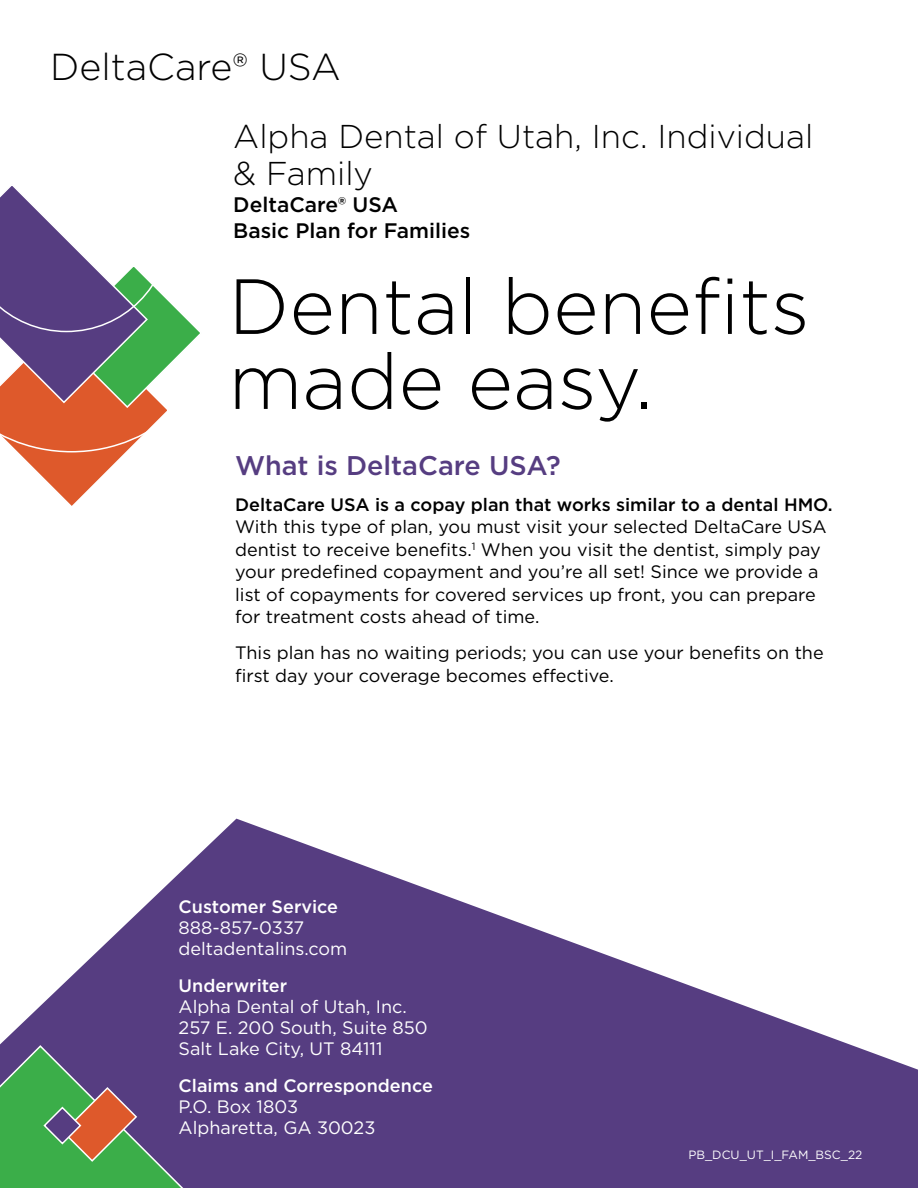
<style>
.page{position:relative;width:918px;height:1188px;background:#fff}
.page>*{position:absolute;margin:0;border:0;box-sizing:border-box;transform-origin:0 0}
.Headline{font:300 78px/75px "Gotham";color:#000}
.DeltaCare_USA_-_Prod{font:300 37.5px "Gotham";color:#000}
.t1{font:300 33px/37.5px "Gotham";color:#000}
.Paragraph_Header{font:500 27px "Gotham";color:#563d81}
.t2{font:500 21px "Gotham";color:#000}
.Body_Copy{font:18px/22.5px "Gotham";color:#000}
.Reversed_Copy{font:18px/21px "Gotham";color:#fff}
.Address_Headers{font:500 18px "Gotham";color:#fff}
.Indentifier{font:12px "Gotham";color:#fff}
.s1{font-weight:500}
</style>
<div class="page">
<svg style="left:0;top:819px;width:918px;height:369px;fill:#563d81"></svg>
<svg style="left:18px;top:452px;width:108px;height:54px"></svg>
<svg style="left:0;top:186px;width:200px;height:266px"></svg>
<svg style="left:0;top:1044px;width:251px;height:144px"></svg>
<p class="DeltaCare_USA_-_Prod" style="left:50px;top:43px;width:292px">DeltaCare® USA</p>
<p class="t1" style="left:233px;top:117px;width:582px">Alpha Dental of Utah, Inc. Individual &amp; Family</p>
<p class="t2" style="left:233px;top:191px;width:166px">DeltaCare® USA</p>
<p class="t2" style="left:233px;top:216px;width:239px">Basic Plan for Families</p>
<p class="Headline" style="left:228px;top:267px;width:583px">Dental benefits made easy.</p>
<p class="Paragraph_Header" style="left:235px;top:447px;width:327px">What is DeltaCare USA?</p>
<p class="Body_Copy" style="left:235px;top:493px;width:599px"><span class="s1">DeltaCare USA is a copay plan that works similar to a dental HMO.<br></span>With this type of plan, you must visit your selected DeltaCare USA dentist to receive benefits.<sup>1</sup> When you visit the dentist, simply pay your predefined copayment and you’re all set! Since we provide a list of copayments for covered services up front, you can prepare for treatment costs ahead of time.</p>
<p class="Body_Copy" style="left:235px;top:641px;width:590px">This plan has no waiting periods; you can use your benefits on the first day your coverage becomes effective.</p>
<p class="Address_Headers" style="left:179px;top:895px;width:161px">Customer Service</p>
<p class="Reversed_Copy" style="left:179px;top:917px;width:127px">888-857-0337</p>
<p class="Reversed_Copy" style="left:179px;top:938px;width:170px">deltadentalins.com</p>
<p class="Address_Headers" style="left:179px;top:974px;width:110px">Underwriter</p>
<p class="Reversed_Copy" style="left:179px;top:996px;width:230px">Alpha Dental of Utah, Inc.</p>
<p class="Reversed_Copy" style="left:179px;top:1017px;width:251px">257 E. 200 South, Suite 850</p>
<p class="Reversed_Copy" style="left:179px;top:1038px;width:205px">Salt Lake City, UT 84111</p>
<p class="Address_Headers" style="left:179px;top:1074px;width:256px">Claims and Correspondence</p>
<p class="Reversed_Copy" style="left:179px;top:1096px;width:198px">P.O. Box 1803<br>Alpharetta, GA 30023</p>
<p class="Indentifier" style="left:688px;top:1147px;width:175px">PB_DCU_UT_I_FAM_BSC_22</p>
</div>
